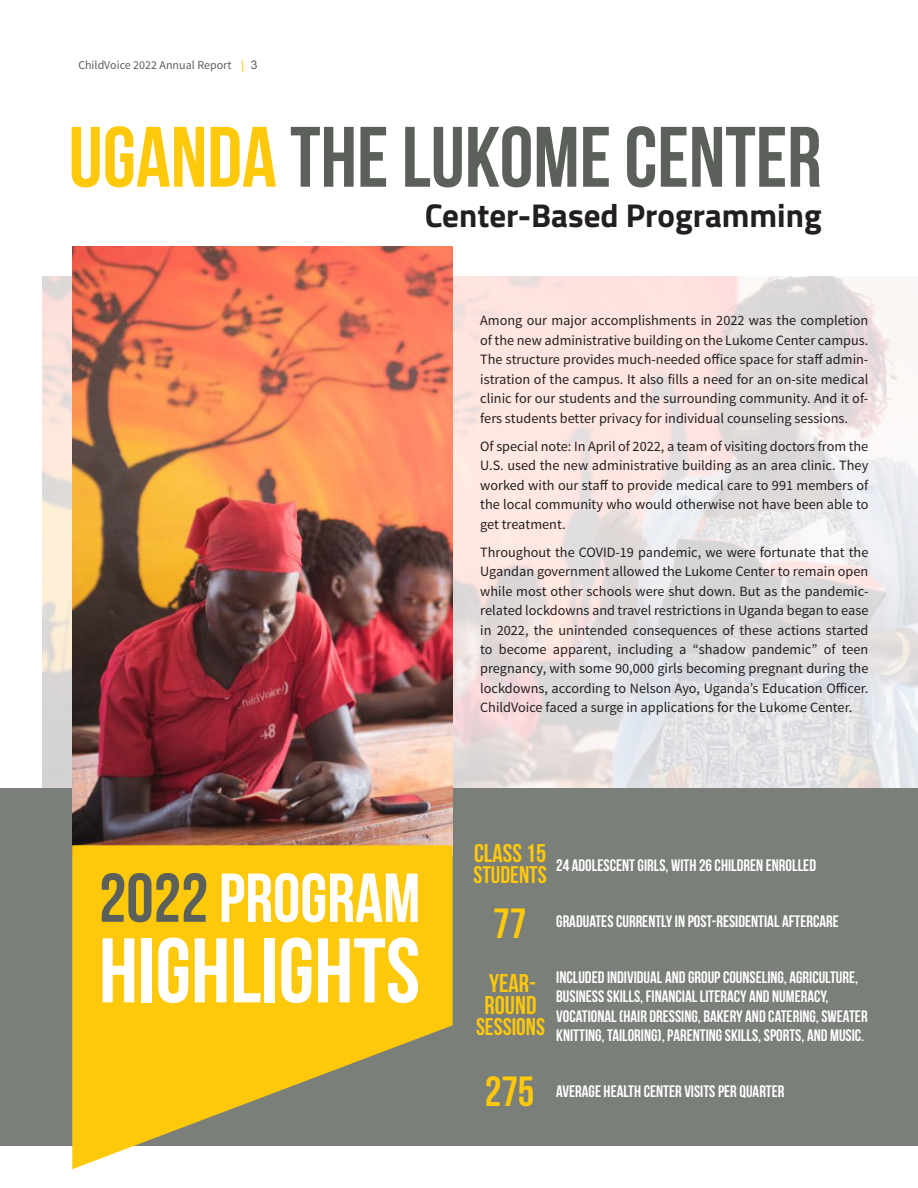
<style>
.page{position:relative;width:918px;height:1188px;background:#fff}
.page>*{position:absolute;margin:0;border:0;box-sizing:border-box;transform-origin:0 0}
.t1{font:700 91.5px "Bebas Neue";color:#fff}
.t2{font:700 85.5px "Bebas Neue";color:#5b605a}
.t3{font:700 69px "Bebas Neue";color:#fff}
.t4{font:700 42px "Bebas Neue";color:#fec80b}
.t5{font:700 33px "Titillium Web";color:#231f20}
.t6{font:700 25.5px/22px "Bebas Neue";color:#fec80b}
.t7{font:700 24px "Bebas Neue";color:#fec80b}
.t8{font:700 16.5px/19.5px "Bebas Neue";color:#fff}
.t9{font:14.25px/19.5px "Source Sans Pro";color:#231f20;text-align:justify}
.t10{font:12px "Source Sans Pro";color:#5b605a}
.s1{font-family:"Arial";color:#fec80b}
.s2{font-family:"Arial"}
.s3{color:#fec80b}
.s4{color:#5b605a}
</style>
<div class="page">
<div style="left:0;top:788px;width:918px;height:357px;background:#7a7f79"></div>
<img style="left:43px;top:276px;width:875px;height:512px">
<img style="left:72px;top:247px;width:381px;height:598px">
<svg style="left:72px;top:845px;width:381px;height:324px;fill:#fec80b"></svg>
<p class="t10" style="left:78px;top:58px;width:181px">ChildVoice 2022 Annual Report <span class="s1">|</span> <span class="s2">3</span></p>
<h2 class="t2" style="left:69px;top:110px;width:754px"><span class="s3">UGANDA</span> THE LUKOME CENTER</h2>
<h3 class="t5" style="left:425px;top:190px;width:398px">Center-Based Programming</h3>
<h3 class="t3" style="left:99px;top:860px;width:323px"><span class="s4">2022</span> PROGRAM</h3>
<h1 class="t1" style="left:99px;top:921px;width:323px">HIGHLIGHTS</h1>
<p class="t9" style="left:480px;top:311px;width:390px">Among our major accomplishments in 2022 was the completion of the new administrative building on the Lukome Center campus.<br>The structure provides much-needed office space for staff admin&shy;istration of the campus. It also fills a need for an on-site medical clinic for our students and the surrounding community. And it of&shy;fers students better privacy for individual counseling sessions.</p>
<p class="t9" style="left:480px;top:436px;width:390px">Of special note: In April of 2022, a team of visiting doctors from the U.S. used the new administrative building as an area clinic. They worked with our staff to provide medical care to 991 members of the local community who would otherwise not have been able to get treatment.</p>
<p class="t9" style="left:480px;top:542px;width:390px">Throughout the COVID-19 pandemic, we were fortunate that the Ugandan government allowed the Lukome Center to remain open while most other schools were shut down. But as the pandemic&shy;related lockdowns and travel restrictions in Uganda began to ease in 2022, the unintended consequences of these actions started to become apparent, including a “shadow pandemic” of teen pregnancy, with some 90,000 girls becoming pregnant during the lockdowns, according to Nelson Ayo, Uganda’s Education Officer.<br>ChildVoice faced a surge in applications for the Lukome Center.</p>
<h3 class="t6" style="left:474px;top:842px;width:74px">CLASS 15</h3>
<h3 class="t7" style="left:473px;top:862px;width:75px">STUDENTS</h3>
<h3 class="t4" style="left:493px;top:901px;width:35px">77</h3>
<h3 class="t6" style="left:485px;top:972px;width:53px">YEAR-<br>ROUND</h3>
<h3 class="t7" style="left:476px;top:1013px;width:71px">SESSIONS</h3>
<p class="t8" style="left:556px;top:855px;width:261px">24 ADOLESCENT GIRLS, WITH 26 CHILDREN ENROLLED</p>
<p class="t8" style="left:556px;top:911px;width:284px">GRADUATES CURRENTLY IN POST-RESIDENTIAL AFTERCARE</p>
<p class="t8" style="left:556px;top:967px;width:313px">INCLUDED INDIVIDUAL AND GROUP COUNSELING, AGRICULTURE, BUSINESS SKILLS, FINANCIAL LITERACY AND NUMERACY, VOCATIONAL (HAIR DRESSING, BAKERY AND CATERING, SWEATER KNITTING, TAILORING), PARENTING SKILLS, SPORTS, AND MUSIC.</p>
<h3 class="t4" style="left:485px;top:1069px;width:51px">275</h3>
<p class="t8" style="left:556px;top:1082px;width:230px">AVERAGE HEALTH CENTER VISITS PER QUARTER</p>
</div>
